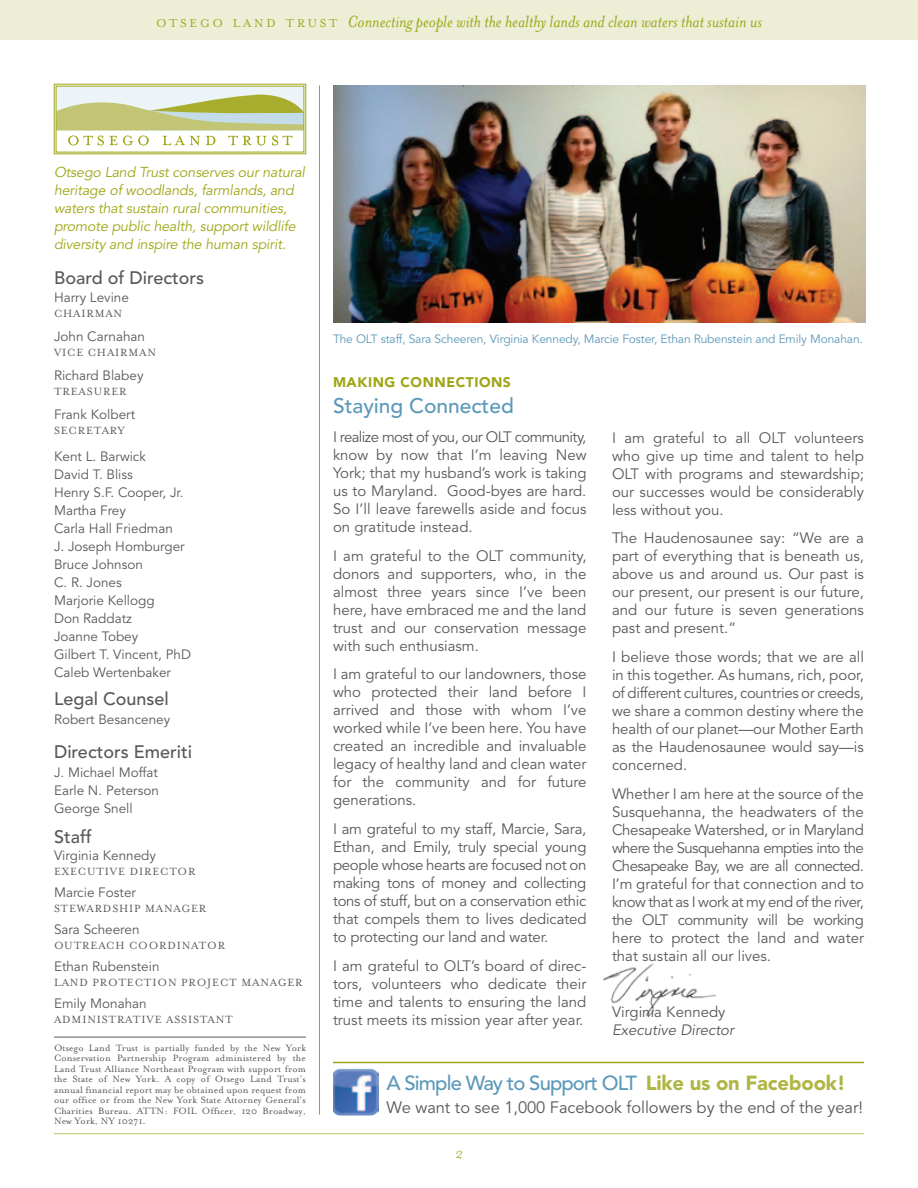
<style>
.page{position:relative;width:918px;height:1188px;background:#fff}
.page>*{position:absolute;margin:0;border:0;box-sizing:border-box;transform-origin:0 0}
.t1{font:500 21px "Avenir";color:#5b98ba}
.t2{font:500 20.25px "Avenir";letter-spacing:-.045em;color:#5b98ba}
.t3{font:italic 18.75px "Mrs Eaves";color:#9ea615}
.t4{font:500 18px "Avenir";color:#57585a}
.t5{font:16.5px "Avenir";letter-spacing:-.005em;color:#57585a}
.t6{font:italic 16.5px "Mrs Eaves";color:#b0b646}
.t7{font:15px/18px "Avenir";color:#57585a;text-align:justify}
.t8{font:italic 15px "Avenir";color:#57585a}
.t9{font:italic 14.25px/18px "Avenir";letter-spacing:-.01em;color:#9ea615}
.t10{font:900 13.8px "Avenir";letter-spacing:.04em;color:#9ea615}
.t11{font:13.5px/18px "Avenir";color:#57585a}
.t12{font:12px "Mrs Eaves Roman";letter-spacing:.07em;color:#57585a}
.t13{font:12px "Avenir";letter-spacing:-.01em;color:#5b98ba}
.t14{font:12px "Mrs Eaves Roman";letter-spacing:.07em;color:#57585a}
.t15{font:10.5px/10.5px "Mrs Eaves Roman";letter-spacing:.01em;color:#57585a;text-align:justify}
.s1{font-family:"Mrs Eaves Roman";font-style:normal;font-size:13.2px}
.s2{font-weight:900;color:#b0b646}
</style>
<div class="page">
<div style="left:0;top:0;width:918px;height:40px;background:#eceed5"></div>
<img style="left:603px;top:963px;width:113px;height:54px">
<div style="left:56px;top:86px;width:248px;height:44px;background:#ecf4f8"></div>
<svg style="left:56px;top:95px;width:248px;height:51px"></svg>
<hr style="left:54px;top:1133px;width:810px;height:1px;background:#cbcd86">
<hr style="left:319px;top:86px;width:1px;height:1029px;background:#9ea615">
<hr style="left:54px;top:1037px;width:252px;height:1px;background:#57585a">
<img style="left:333px;top:86px;width:533px;height:237px">
<img style="left:333px;top:1068px;width:46px;height:48px">
<hr style="left:333px;top:1062px;width:531px;height:1px;background:#9ea615">
<p class="t3" style="left:156px;top:11px;width:607px"><span class="s1">O T S E G O L A N D T R U S T</span> Connecting people with the healthy lands and clean waters that sustain us</p>
<p class="t9" style="left:54px;top:164px;width:253px">Otsego Land Trust conserves our natural heritage of woodlands, farmlands, and waters that sustain rural communities, promote public health, support wildlife diversity and inspire the human spirit.</p>
<p class="t4" style="left:54px;top:268px;width:152px">Board of Directors</p>
<p class="t11" style="left:54px;top:288px;width:76px">Harry Levine</p>
<p class="t14" style="left:54px;top:307px;width:57px">CHAIRMAN</p>
<p class="t11" style="left:54px;top:327px;width:93px">John Carnahan</p>
<p class="t14" style="left:54px;top:346px;width:91px">VICE CHAIRMAN</p>
<p class="t11" style="left:54px;top:366px;width:91px">Richard Blabey</p>
<p class="t14" style="left:54px;top:385px;width:10px">TREASURER</p>
<p class="t11" style="left:54px;top:405px;width:83px">Frank Kolbert</p>
<p class="t14" style="left:54px;top:424px;width:27px">SECRETAR</p>
<p class="t14" style="left:117px;top:424px;width:9px">Y</p>
<p class="t11" style="left:54px;top:447px;width:139px">Kent L. Barwick<br>David T. Bliss<br>Henry S.F. Cooper, Jr.<br>Martha Frey<br>Carla Hall Friedman<br>J. Joseph Homburger<br>Bruce Johnson<br>C. R. Jones<br>Marjorie Kellogg<br>Don Raddatz<br>Joanne Tobey<br>Gilbert T. Vincent, PhD<br>Caleb Wertenbaker</p>
<p class="t4" style="left:54px;top:689px;width:116px">Legal Counsel</p>
<p class="t11" style="left:54px;top:711px;width:118px">Robert Besanceney</p>
<p class="t4" style="left:54px;top:742px;width:139px">Directors Emeriti</p>
<p class="t11" style="left:54px;top:764px;width:106px;text-align:justify">J. Michael Moffat Earle N. Peterson George Snell</p>
<p class="t4" style="left:54px;top:827px;width:39px">Staff</p>
<p class="t11" style="left:54px;top:846px;width:104px">Virginia Kennedy</p>
<p class="t12" style="left:54px;top:864px;width:143px">EXECUTIVE DIRECTOR</p>
<p class="t11" style="left:54px;top:883px;width:83px">Marcie Foster</p>
<p class="t12" style="left:54px;top:901px;width:154px">STEWARDSHIP MANAGER</p>
<p class="t11" style="left:54px;top:920px;width:87px">Sara Scheeren</p>
<p class="t14" style="left:54px;top:939px;width:10px">OUTREA</p>
<p class="t14" style="left:106px;top:939px;width:35px">CH COORD</p>
<p class="t14" style="left:177px;top:939px;width:8px">INATOR</p>
<p class="t11" style="left:54px;top:957px;width:107px">Ethan Rubenstein</p>
<p class="t12" style="left:54px;top:976px;width:18px">Land</p>
<p class="t12" style="left:93px;top:976px;width:17px">Protection</p>
<p class="t12" style="left:181px;top:976px;width:41px">Project</p>
<p class="t12" style="left:241px;top:976px;width:21px">Manager</p>
<p class="t11" style="left:54px;top:994px;width:94px">Emily Monahan</p>
<p class="t12" style="left:54px;top:1013px;width:180px">ADMINISTRATIVE ASSISTANT</p>
<p class="t15" style="left:54px;top:1043px;width:254px">Otsego Land Trust is partially funded by the New York Conservation Partnership Program administered by the Land Trust Alliance Northeast Program with support from the State of New York. A copy of Otsego Land Trust’s annual financial report may be obtained upon request from our office or from the New York State Attorney General’s Charities Bureau. ATTN: FOIL Officer, 120 Broadway, New York, NY 10271.</p>
<p class="t13" style="left:333px;top:332px;width:531px">The OLT staff, Sara Scheeren, Virginia Kennedy, Marcie Foster, Ethan Rubenstein and Emily Monahan.</p>
<p class="t10" style="left:333px;top:374px;width:179px">Making Connections</p>
<h1 class="t1" style="left:333px;top:394px;width:182px">Staying Connected</h1>
<p class="t7" style="left:333px;top:428px;width:255px">I realize most of you, our OLT community, know by now that I’m leaving New York; that my husband’s work is taking us to Maryland. Good-byes are hard.<br>So I’ll leave farewells aside and focus on gratitude instead.</p>
<p class="t7" style="left:333px;top:547px;width:255px">I am grateful to the OLT community, donors and supporters, who, in the almost three years since I’ve been here, have embraced me and the land trust and our conservation message with such enthusiasm.</p>
<p class="t7" style="left:333px;top:666px;width:255px">I am grateful to our landowners, those who protected their land before I arrived and those with whom I’ve worked while I’ve been here. You have created an incredible and invaluable legacy of healthy land and clean water for the community and for future generations.</p>
<p class="t7" style="left:333px;top:820px;width:255px">I am grateful to my staff, Marcie, Sara, Ethan, and Emily, truly special young people whose hearts are focused not on making tons of money and collecting tons of stuff, but on a conservation ethic that compels them to lives dedicated to protecting our land and water.</p>
<p class="t7" style="left:333px;top:957px;width:255px">I am grateful to OLT’s board of direc&shy;tors, volunteers who dedicate their time and talents to ensuring the land trust meets its mission year after year.</p>
<p class="t7" style="left:612px;top:429px;width:254px">I am grateful to all OLT volunteers who give up time and talent to help OLT with programs and stewardship; our successes would be considerably less without you.</p>
<p class="t7" style="left:612px;top:530px;width:254px">The Haudenosaunee say: “We are a part of everything that is beneath us, above us and around us. Our past is our present, our present is our future, and our future is seven generations past and present.”</p>
<p class="t7" style="left:612px;top:649px;width:254px">I believe those words; that we are all in this together. As humans, rich, poor, of different cultures, countries or creeds, we share a common destiny where the health of our planet—our Mother Earth as the Haudenosaunee would say—is concerned.</p>
<p class="t7" style="left:612px;top:785px;width:253px">Whether I am here at the source of the Susquehanna, the headwaters of the Chesapeake Watershed, or in Maryland where the Susquehanna empties into the Chesapeake Bay, we are all connected.<br>I’m grateful for that connection and to know that as I work at my end of the river, the OLT community will be working here to protect the land and water that sustain all our lives.</p>
<p class="t7" style="left:612px;top:1003px;width:115px">Virginia Kennedy</p>
<p class="t8" style="left:612px;top:1021px;width:124px">Executive Director</p>
<h2 class="t2" style="left:387px;top:1071px;width:461px">A Simple Way to Support OLT <span class="s2">Like us on Facebook!</span></h2>
<p class="t5" style="left:387px;top:1098px;width:478px">We want to see 1,000 Facebook followers by the end of the year!</p>
<p class="t6" style="left:455px;top:1144px;width:9px">2</p>
</div>
